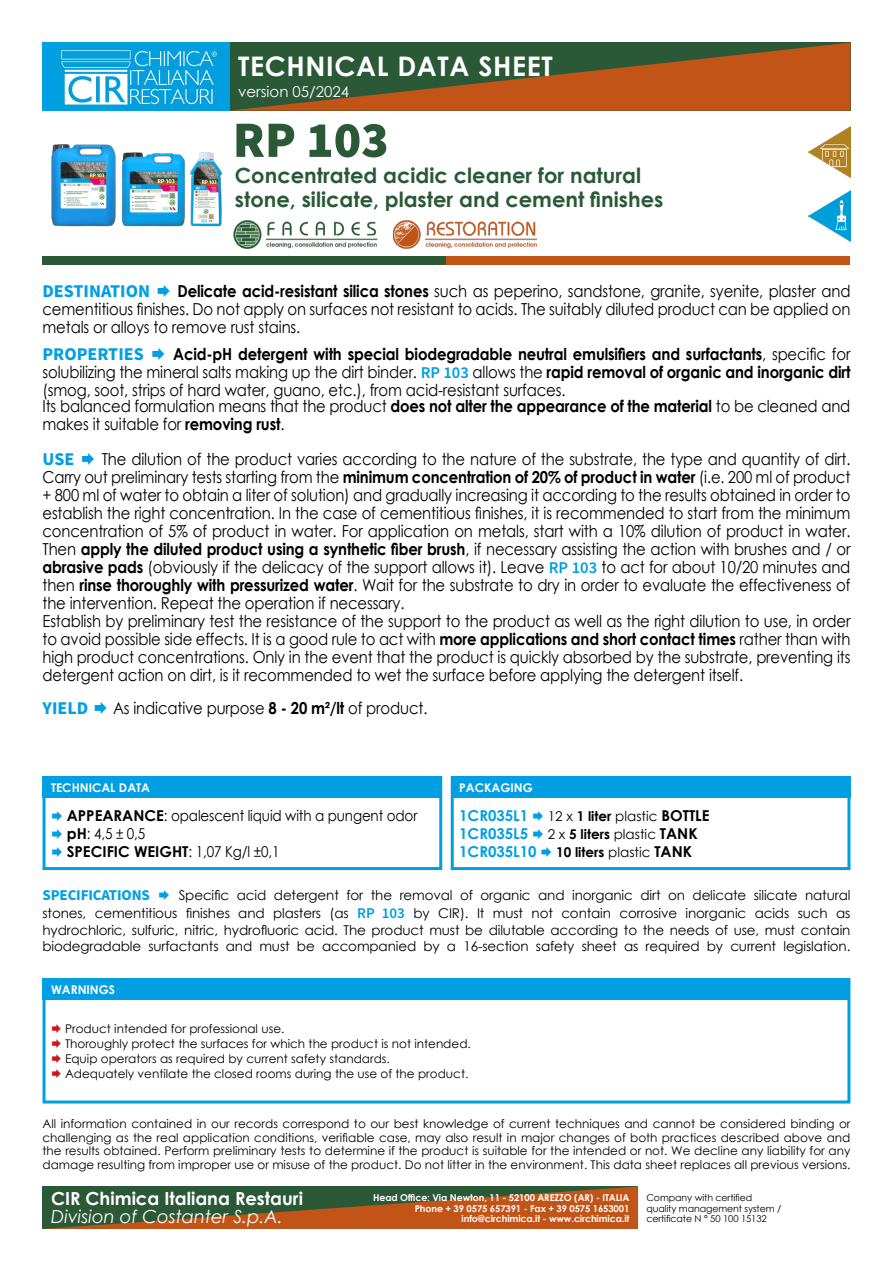
<style>
.page{position:relative;width:893px;height:1263px;background:#fff}
.page>*{position:absolute;margin:0;border:0;box-sizing:border-box;transform-origin:0 0}
.t1{font:900 51px "Source Sans Pro";color:#2b5937}
.t2{font:700 27px "Century Gothic";letter-spacing:.025em;color:#fff}
.t3{font:700 21px/24px "Century Gothic";color:#2b5937}
.t4{font:700 18px "Source Sans Pro";color:#009fe3}
.t5{font:700 18px "Century Gothic";color:#fff}
.t6{font:italic 18px "Century Gothic";color:#fff}
.t7{font:16.5px/18px "Century Gothic";letter-spacing:-.01em;color:#000;text-align:justify;scale:.9 1}
.t8{font:15px "Century Gothic";letter-spacing:-.01em;color:#000;scale:.9 1}
.t9{font:700 15px "Century Gothic";color:#000}
.t10{font:700 15px "Century Gothic";color:#009fe3}
.t11{font:700 15px "Source Sans Pro";letter-spacing:-.01em;color:#009fe3}
.t12{font:15px "Century Gothic";color:#fff}
.t13{font:13.5px/18px "Century Gothic";letter-spacing:-.01em;color:#000;text-align:right}
.t14{font:700 13.5px "Century Gothic";color:#000}
.t15{font:12px/13.5px "Century Gothic";color:#000;text-align:justify}
.t16{font:700 12px "Century Gothic";color:#fff}
.t17{font:700 9.45px "Century Gothic";letter-spacing:-.01em;color:#fff}
.t18{font:9.45px "Century Gothic";letter-spacing:-.01em;color:#000}
.s1{font-weight:700}
.s2{font-family:"Source Sans Pro";font-weight:600;color:#009fe3}
.s3{font-weight:400}
.s4{font-weight:700;font-size:15px}
.s5{font-size:15px}
.s6{font-family:"Source Sans Pro";font-weight:600;font-size:15px;color:#009fe3}
</style>
<div class="page">
<img style="left:51px;top:144px;width:171px;height:83px">
<img style="left:234px;top:220px;width:143px;height:29px">
<div style="left:43px;top:256px;width:807px;height:9px;background:#2b5937"></div>
<div style="left:43px;top:776px;width:399px;height:94px;border:3px solid #009fe3"></div>
<div style="left:43px;top:776px;width:399px;height:22px;background:#009fe3"></div>
<div style="left:451px;top:776px;width:399px;height:94px;border:3px solid #009fe3"></div>
<div style="left:451px;top:776px;width:399px;height:22px;background:#009fe3"></div>
<div style="left:43px;top:978px;width:807px;height:125px;border:3px solid #009fe3"></div>
<div style="left:43px;top:978px;width:807px;height:22px;background:#009fe3"></div>
<div style="left:43px;top:43px;width:187px;height:68px;background:#009fe3"></div>
<img style="left:60px;top:50px;width:158px;height:56px">
<svg style="left:230px;top:43px;width:620px;height:68px;background:#755627"></svg>
<img style="left:393px;top:220px;width:144px;height:29px">
<svg style="left:43px;top:1186px;width:595px;height:43px;background:#755627"></svg>
<div style="left:446px;top:256px;width:404px;height:9px;background:#c25418"></div>
<img style="left:809px;top:190px;width:41px;height:51px">
<img style="left:809px;top:127px;width:41px;height:51px">
<p class="t2" style="left:238px;top:46px;width:316px">TECHNICAL DATA SHEET</p>
<p class="t12" style="left:238px;top:81px;width:112px">version 05/2024</p>
<p class="t1" style="left:233px;top:105px;width:157px">RP 103</p>
<p class="t3" style="left:235px;top:163px;width:430px">Concentrated acidic cleaner for natural stone, silicate, plaster and cement finishes</p>
<p class="t7" style="left:43px;top:282px;width:899px;text-indent:135px"><span class="s1">Delicate acid-resistant silica stones</span> such as peperino, sandstone, granite, syenite, plaster and cementitious finishes. Do not apply on surfaces not resistant to acids. The suitably diluted product can be applied on metals or alloys to remove rust stains.</p>
<p class="t4" style="left:43px;top:341px;width:103px">PROPERTIES</p>
<p class="t4" style="left:43px;top:279px;width:109px">DESTINATION</p>
<p class="t7" style="left:43px;top:344px;width:899px;text-indent:131px"><span class="s1">Acid-pH detergent with special biodegradable neutral emulsifiers and surfactants</span>, specific for solubilizing the mineral salts making up the dirt binder. <span class="s2">RP 103</span> allows the <span class="s1">rapid removal of organic and inorganic dirt </span>(smog, soot, strips of hard water, guano, etc.), from acid-resistant surfaces.</p>
<p class="t7" style="left:43px;top:397px;width:899px">Its balanced formulation means that the product <span class="s1">does not alter the appearance of the material</span> to be cleaned and makes it suitable for <span class="s1">removing rust</span>.</p>
<p class="t4" style="left:43px;top:447px;width:33px">USE</p>
<p class="t7" style="left:43px;top:450px;width:899px;text-indent:59px">The dilution of the product varies according to the nature of the substrate, the type and quantity of dirt.<br>Carry out preliminary tests starting from the <span class="s1">minimum concentration of 20% of product in water</span> (i.e. 200 ml of product + 800 ml of water to obtain a liter of solution) and gradually increasing it according to the results obtained in order to establish the right concentration. In the case of cementitious finishes, it is recommended to start from the minimum concentration of 5% of product in water. For application on metals, start with a 10% dilution of product in water.<br>Then <span class="s1">apply the diluted product using a synthetic fiber brush</span>, if necessary assisting the action with brushes and / or <span class="s1">abrasive pads</span> (obviously if the delicacy of the support allows it). Leave <span class="s2">RP 103</span> to act for about 10/20 minutes and then <span class="s1">rinse thoroughly with pressurized water</span>. Wait for the substrate to dry in order to evaluate the effectiveness of the intervention. Repeat the operation if necessary.</p>
<p class="t7" style="left:43px;top:612px;width:899px">Establish by preliminary test the resistance of the support to the product as well as the right dilution to use, in order to avoid possible side effects. It is a good rule to act with <span class="s1">more applications and short contact times</span> rather than with high product concentrations. Only in the event that the product is quickly absorbed by the substrate, preventing its detergent action on dirt, is it recommended to wet the surface before applying the detergent itself.</p>
<p class="t4" style="left:43px;top:695px;width:47px">YIELD</p>
<p class="t7" style="left:113px;top:698px;width:351px">As indicative purpose <span class="s1">8 - 20 m²/lt</span> of product.</p>
<p class="t16" style="left:51px;top:778px;width:101px">TECHNICAL DATA</p>
<p class="t8" style="left:67px;top:805px;width:391px"><span class="s1">APPEARANCE</span>: opalescent liquid with a pungent odor</p>
<p class="t8" style="left:67px;top:823px;width:89px"><span class="s1">pH</span>: 4,5 ± 0,5</p>
<p class="t9" style="left:67px;top:840px;width:214px">SPECIFIC WEIGHT<span class="s3">: 1,07 Kg/l ±0,1</span></p>
<p class="t16" style="left:459px;top:778px;width:75px">PACKAGING</p>
<p class="t10" style="left:459px;top:804px;width:70px">1CR035L1</p>
<p class="t13" style="left:548px;top:807px;width:163px">12 x <span class="s1">1 liter</span> plastic <span class="s4">BOTTLE</span></p>
<p class="t10" style="left:459px;top:822px;width:70px">1CR035L5</p>
<p class="t13" style="left:548px;top:825px;width:151px">2 x <span class="s1">5 liters</span> plastic <span class="s4">TANK</span></p>
<p class="t10" style="left:459px;top:840px;width:79px">1CR035L10</p>
<p class="t14" style="left:556px;top:842px;width:137px">10 liters <span class="s3">plastic</span> <span class="s5">TANK</span></p>
<p class="t13" style="left:43px;top:886px;width:809px">Specific acid detergent for the removal of organic and inorganic dirt on delicate silicate natural<br>stones, cementitious finishes and plasters (as <span class="s6">RP 103</span> by CIR). It must not contain corrosive inorganic acids such as</p>
<p class="t13" style="left:43px;top:921px;width:809px;line-height:16.5px;text-align:left">hydrochloric, sulfuric, nitric, hydrofluoric acid. The product must be dilutable according to the needs of use, must contain biodegradable surfactants and must be accompanied by a 16-section safety sheet as required by current legislation.</p>
<p class="t11" style="left:43px;top:885px;width:109px">SPECIFICATIONS</p>
<p class="t16" style="left:51px;top:980px;width:66px">WARNINGS</p>
<p class="t15" style="left:65px;top:1022px;width:221px">Product intended for professional use.</p>
<p class="t15" style="left:65px;top:1037px;width:407px">Thoroughly protect the surfaces for which the product is not intended.</p>
<p class="t15" style="left:65px;top:1052px;width:326px">Equip operators as required by current safety standards.</p>
<p class="t15" style="left:65px;top:1067px;width:405px">Adequately ventilate the closed rooms during the use of the product.</p>
<p class="t15" style="left:43px;top:1117px;width:809px">All information contained in our records correspond to our best knowledge of current techniques and cannot be considered binding or challenging as the real application conditions, verifiable case, may also result in major changes of both practices described above and the results obtained. Perform preliminary tests to determine if the product is suitable for the intended or not. We decline any liability for any damage resulting from improper use or misuse of the product. Do not litter in the environment. This data sheet replaces all previous versions.</p>
<p class="t5" style="left:51px;top:1185px;width:253px">CIR Chimica Italiana Restauri</p>
<p class="t6" style="left:51px;top:1204px;width:233px">Division of Costanter S.p.A.</p>
<p class="t17" style="left:373px;top:1190px;width:258px">Head Office: Via Newton, 11 - 52100 AREZZO (AR) - ITALIA</p>
<p class="t17" style="left:415px;top:1201px;width:216px">Phone + 39 0575 657391 - Fax + 39 0575 1653001</p>
<p class="t17" style="left:462px;top:1211px;width:169px">info@circhimica.it - www.circhimica.it</p>
<p class="t18" style="left:646px;top:1191px;width:107px">Company with certified</p>
<p class="t18" style="left:646px;top:1201px;width:136px">quality management system /</p>
<p class="t18" style="left:646px;top:1212px;width:122px">certificate N ° 50 100 15132</p>
</div>
